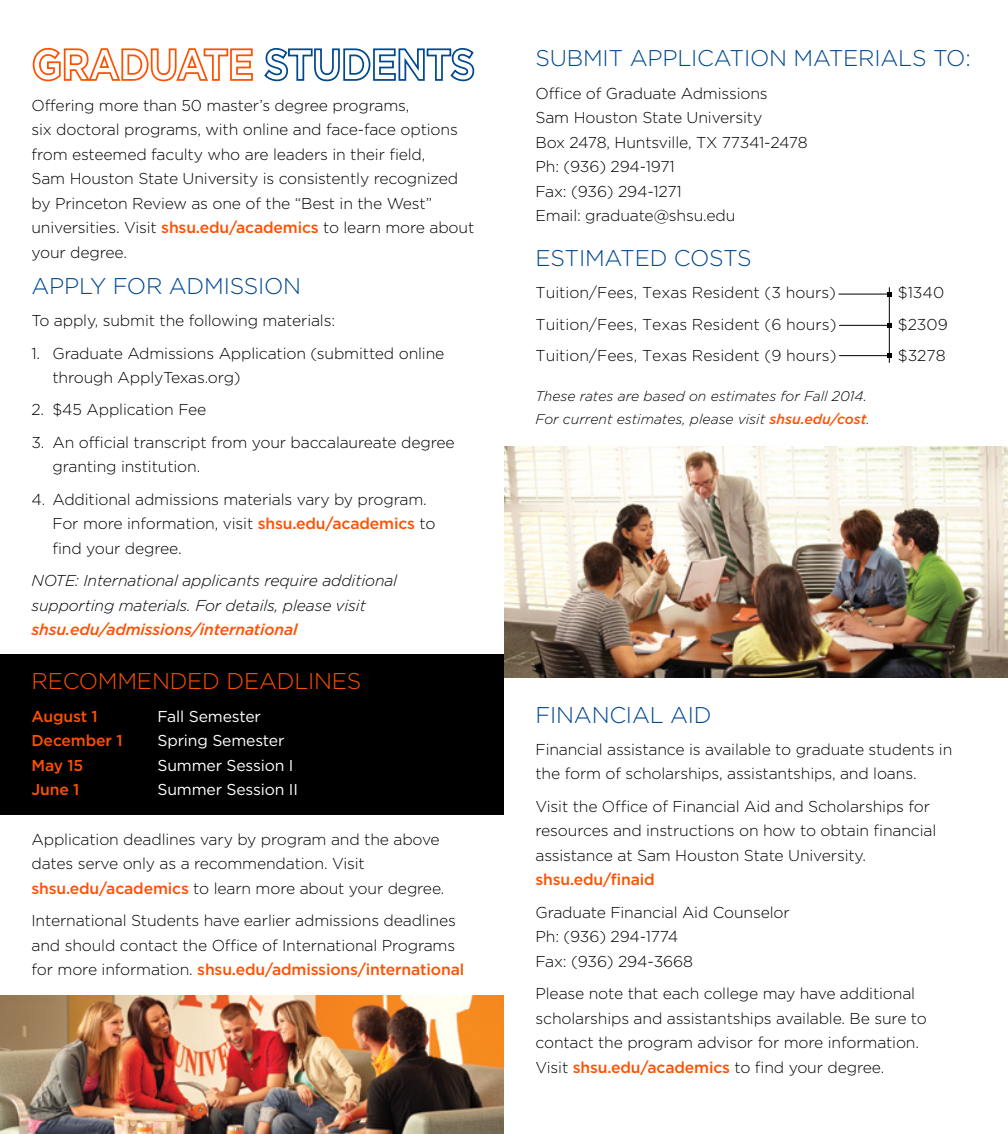
<style>
.page{position:relative;width:1008px;height:1134px;background:#fff}
.page>*{position:absolute;margin:0;border:0;box-sizing:border-box;transform-origin:0 0}
.t1{font:300 22.75px "Gotham";letter-spacing:-.01em;color:#004990}
.t2{font:300 22.75px "Gotham";letter-spacing:-.01em;color:#ff5000}
.t3{font:300 15.75px/24.5px "Gotham";letter-spacing:-.01em;color:#000}
.t4{font:italic 300 15.75px/24.5px "Gotham";letter-spacing:-.01em;color:#000}
.t5{font:15.75px "Gotham";letter-spacing:-.01em;color:#fff}
.t6{font:500 15.75px "Gotham";letter-spacing:-.01em;color:#ff5000}
.t7{font:italic 500 15.75px "Gotham";letter-spacing:-.01em;color:#ff5000}
.t8{font:italic 300 14px/22.8px "Gotham";color:#000}
.s1{font-weight:500;color:#ff5000}
</style>
<div class="page">
<svg style="left:32px;top:47px;width:221px;height:35px"></svg>
<svg style="left:264px;top:48px;width:211px;height:34px"></svg>
<div style="left:0;top:654px;width:504px;height:161px;background:#000"></div>
<hr style="left:889px;top:287px;width:1px;height:76px;background:#000">
<hr style="left:839px;top:294px;width:50px;height:1px;background:#000">
<hr style="left:839px;top:325px;width:50px;height:1px;background:#000">
<svg style="left:887px;top:323px;width:4px;height:5px"></svg>
<hr style="left:839px;top:355px;width:52px;height:1px;background:#000">
<img style="left:504px;top:446px;width:504px;height:232px">
<img style="left:0;top:995px;width:504px;height:139px">
<p class="t3" style="left:32px;top:93px;width:444px">Offering more than 50 master’s degree programs,<br>six doctoral programs, with online and face-face options from esteemed faculty who are leaders in their field,<br>Sam Houston State University is consistently recognized by Princeton Review as one of the “Best in the West” universities. Visit <span class="s1">shsu.edu/academics</span> to learn more about your degree.</p>
<h1 class="t1" style="left:32px;top:273px;width:271px">APPLY FOR ADMISSION</h1>
<p class="t3" style="left:32px;top:308px;width:305px">To apply, submit the following materials:</p>
<p class="t3" style="left:52px;top:340px;width:393px;text-indent:-21px">1. Graduate Admissions Application (submitted online through ApplyTexas.org)</p>
<p class="t3" style="left:31px;top:397px;width:177px">2. $45 Application Fee</p>
<p class="t3" style="left:52px;top:430px;width:404px;text-indent:-21px">3. An official transcript from your baccalaureate degree granting institution.</p>
<p class="t3" style="left:52px;top:487px;width:385px;text-indent:-21px">4. Additional admissions materials vary by program.<br>For more information, visit <span class="s1">shsu.edu/academics</span> to find your degree.</p>
<p class="t4" style="left:31px;top:568px;width:367px">NOTE: International applicants require additional supporting materials. For details, please visit</p>
<p class="t7" style="left:31px;top:621px;width:268px">shsu.edu/admissions/international</p>
<h1 class="t2" style="left:32px;top:669px;width:332px">RECOMMENDED DEADLINES</h1>
<p class="t6" style="left:32px;top:707px;width:68px">August 1</p>
<p class="t5" style="left:158px;top:707px;width:105px">Fall Semester</p>
<p class="t6" style="left:32px;top:732px;width:93px">December 1</p>
<p class="t5" style="left:158px;top:732px;width:128px">Spring Semester</p>
<p class="t6" style="left:32px;top:756px;width:53px">May 15</p>
<p class="t5" style="left:158px;top:756px;width:138px">Summer Session I</p>
<p class="t6" style="left:32px;top:781px;width:50px">June 1</p>
<p class="t5" style="left:158px;top:781px;width:142px">Summer Session II</p>
<p class="t3" style="left:32px;top:827px;width:415px">Application deadlines vary by program and the above dates serve only as a recommendation. Visit <span class="s1">shsu.edu/academics</span> to learn more about your degree.</p>
<p class="t3" style="left:32px;top:908px;width:434px">International Students have earlier admissions deadlines and should contact the Office of International Programs for more information. <span class="s1">shsu.edu/admissions/international</span></p>
<h1 class="t1" style="left:536px;top:46px;width:437px">SUBMIT APPLICATION MATERIALS TO:</h1>
<p class="t3" style="left:536px;top:81px;width:274px">Office of Graduate Admissions<br>Sam Houston State University<br>Box 2478, Huntsville, TX 77341-2478<br>Ph: (936) 294-1971<br>Fax: (936) 294-1271<br>Email: graduate@shsu.edu</p>
<h1 class="t1" style="left:536px;top:245px;width:218px">ESTIMATED COSTS</h1>
<p class="t3" style="left:536px;top:280px;width:302px">Tuition/Fees, Texas Resident (3 hours)</p>
<p class="t3" style="left:898px;top:280px;width:48px">$1340</p>
<p class="t3" style="left:536px;top:312px;width:302px">Tuition/Fees, Texas Resident (6 hours)</p>
<p class="t3" style="left:898px;top:312px;width:52px">$2309</p>
<p class="t3" style="left:536px;top:343px;width:302px">Tuition/Fees, Texas Resident (9 hours)</p>
<p class="t3" style="left:898px;top:343px;width:50px">$3278</p>
<p class="t8" style="left:536px;top:385px;width:336px">These rates are based on estimates for Fall 2014.<br>For current estimates, please visit <span class="s1">shsu.edu/cost</span>.</p>
<h1 class="t1" style="left:536px;top:702px;width:178px">FINANCIAL AID</h1>
<p class="t3" style="left:536px;top:737px;width:418px">Financial assistance is available to graduate students in the form of scholarships, assistantships, and loans.</p>
<p class="t3" style="left:536px;top:794px;width:402px">Visit the Office of Financial Aid and Scholarships for resources and instructions on how to obtain financial assistance at Sam Houston State University.</p>
<p class="t6" style="left:536px;top:871px;width:121px">shsu.edu/finaid</p>
<p class="t3" style="left:536px;top:900px;width:256px">Graduate Financial Aid Counselor<br>Ph: (936) 294-1774<br>Fax: (936) 294-3668</p>
<p class="t3" style="left:536px;top:981px;width:393px">Please note that each college may have additional scholarships and assistantships available. Be sure to contact the program advisor for more information.<br>Visit <span class="s1">shsu.edu/academics</span> to find your degree.</p>
</div>
